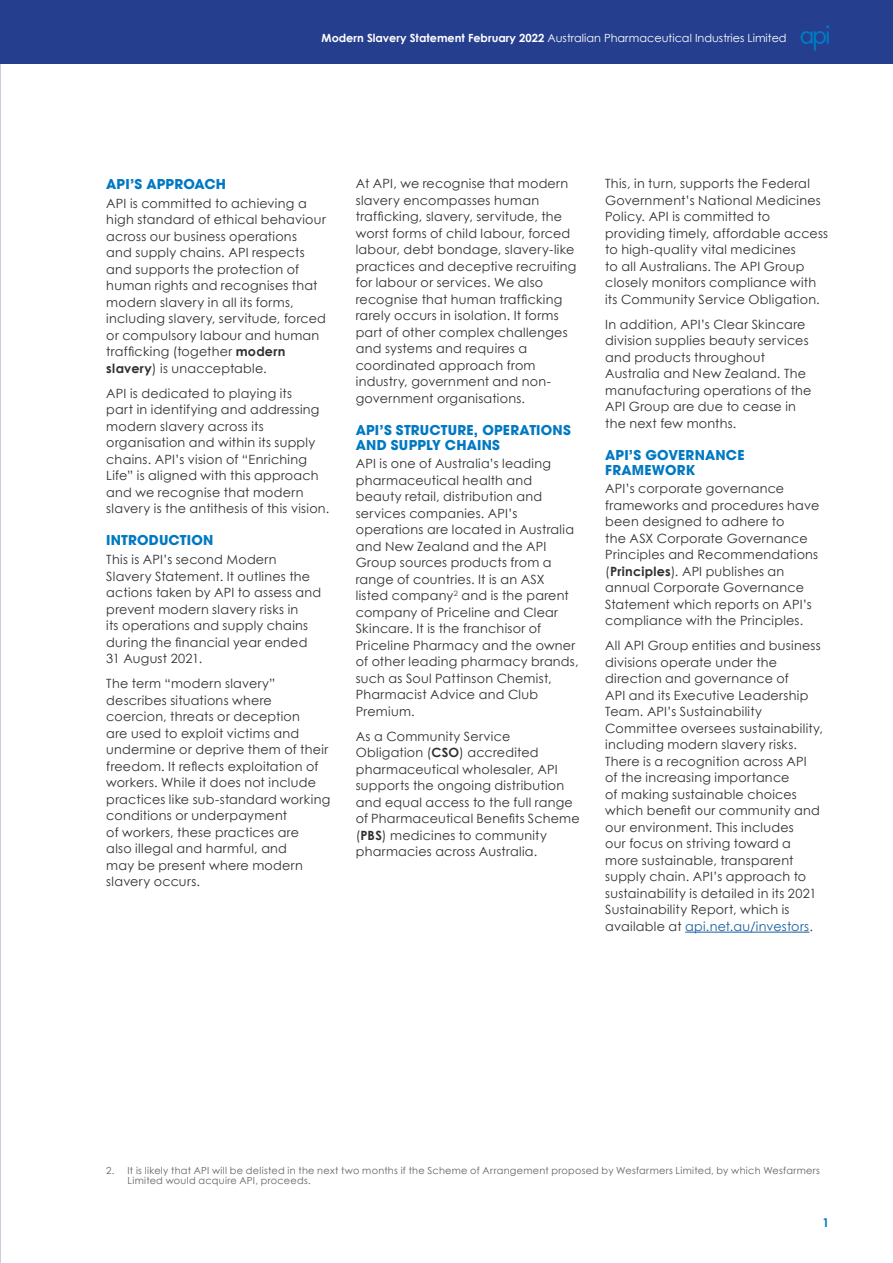
<style>
.page{position:relative;width:893px;height:1263px;background:#fff}
.page>*{position:absolute;margin:0;border:0;box-sizing:border-box;transform-origin:0 0}
.t1{font:700 13.5px/15px "Avant Garde";letter-spacing:.015em;color:#0079c2}
.t2{font:12.75px/16.5px "Century Gothic";letter-spacing:.02em;color:#312f30}
.t3{font:700 12px "Century Gothic";color:#0079c2}
.t4{font:11.25px "Century Gothic";color:#fff}
.t5{font:9.75px/10.5px "Century Gothic";letter-spacing:.03em;color:#636366}
.s1{font-weight:700}
.s2{color:#175d9e}
</style>
<div class="page">
<hr style="left:0;top:0;width:1px;height:1263px;background:#0079c2">
<div style="left:0;top:0;width:893px;height:64px;background:#253f8e"></div>
<svg style="left:800px;top:25px;width:29px;height:25px"></svg>
<hr style="left:685px;top:932px;width:124px;height:1px;background:#175d9e">
<p class="t4" style="left:322px;top:31px;width:467px"><span class="s1">Modern Slavery Statement February 2022</span> Australian Pharmaceutical Industries Limited</p>
<p class="t1" style="left:106px;top:177px;width:121px">API’S APPROACH</p>
<p class="t2" style="left:106px;top:195px;width:221px">API is committed to achieving a high standard of ethical behaviour across our business operations<br>and supply chains. API respects and supports the protection of human rights and recognises that modern slavery in all its forms, including slavery, servitude, forced or compulsory labour and human trafficking (together <span class="s1">modern slavery</span>) is unacceptable.</p>
<p class="t2" style="left:106px;top:385px;width:225px">API is dedicated to playing its<br>part in identifying and addressing modern slavery across its organisation and within its supply chains. API’s vision of “Enriching Life” is aligned with this approach and we recognise that modern slavery is the antithesis of this vision.</p>
<p class="t1" style="left:106px;top:533px;width:109px">INTRODUCTION</p>
<p class="t2" style="left:106px;top:551px;width:217px">This is API’s second Modern<br>Slavery Statement. It outlines the actions taken by API to assess and prevent modern slavery risks in<br>its operations and supply chains during the financial year ended<br>31 August 2021.</p>
<p class="t2" style="left:106px;top:675px;width:225px">The term “modern slavery” describes situations where coercion, threats or deception<br>are used to exploit victims and undermine or deprive them of their freedom. It reflects exploitation of workers. While it does not include practices like sub-standard working conditions or underpayment<br>of workers, these practices are<br>also illegal and harmful, and<br>may be present where modern slavery occurs.</p>
<p class="t2" style="left:356px;top:175px;width:222px">At API, we recognise that modern slavery encompasses human trafficking, slavery, servitude, the worst forms of child labour, forced labour, debt bondage, slavery-like practices and deceptive recruiting for labour or services. We also recognise that human trafficking rarely occurs in isolation. It forms part of other complex challenges and systems and requires a coordinated approach from industry, government and non&shy;government organisations.</p>
<p class="t1" style="left:356px;top:422px;width:217px">API’S STRUCTURE, OPERATIONS<br>AND SUPPLY CHAINS</p>
<p class="t2" style="left:356px;top:455px;width:224px">API is one of Australia’s leading pharmaceutical health and beauty retail, distribution and services companies. API’s operations are located in Australia and New Zealand and the API<br>Group sources products from a range of countries. It is an ASX listed company<sup>2</sup> and is the parent company of Priceline and Clear<br>Skincare. It is the franchisor of<br>Priceline Pharmacy and the owner of other leading pharmacy brands, such as Soul Pattinson Chemist,<br>Pharmacist Advice and Club<br>Premium.</p>
<p class="t2" style="left:356px;top:728px;width:225px">As a Community Service<br>Obligation (<span class="s1">CSO</span>) accredited pharmaceutical wholesaler, API supports the ongoing distribution and equal access to the full range of Pharmaceutical Benefits Scheme (<span class="s1">PBS</span>) medicines to community pharmacies across Australia.</p>
<p class="t2" style="left:605px;top:175px;width:224px">This, in turn, supports the Federal Government’s National Medicines Policy. API is committed to providing timely, affordable access to high-quality vital medicines<br>to all Australians. The API Group closely monitors compliance with its Community Service Obligation.</p>
<p class="t2" style="left:605px;top:316px;width:208px">In addition, API’s Clear Skincare division supplies beauty services and products throughout<br>Australia and New Zealand. The manufacturing operations of the<br>API Group are due to cease in the next few months.</p>
<p class="t1" style="left:605px;top:447px;width:141px">API’S GOVERNANCE<br>FRAMEWORK</p>
<p class="t2" style="left:605px;top:480px;width:216px">API’s corporate governance frameworks and procedures have been designed to adhere to<br>the ASX Corporate Governance<br>Principles and Recommendations (<span class="s1">Principles</span>). API publishes an annual Corporate Governance<br>Statement which reports on API’s compliance with the Principles.</p>
<p class="t2" style="left:605px;top:637px;width:219px">All API Group entities and business divisions operate under the direction and governance of<br>API and its Executive Leadership<br>Team. API’s Sustainability<br>Committee oversees sustainability, including modern slavery risks.<br>There is a recognition across API<br>of the increasing importance<br>of making sustainable choices which benefit our community and our environment. This includes<br>our focus on striving toward a more sustainable, transparent supply chain. API’s approach to sustainability is detailed in its 2021<br>Sustainability Report, which is available at <span class="s2">api.net.au/investors</span>.</p>
<p class="t5" style="left:128px;top:1164px;width:694px;text-indent:-21px">2. It is likely that API will be delisted in the next two months if the Scheme of Arrangement proposed by Wesfarmers Limited, by which Wesfarmers<br>Limited would acquire API, proceeds.</p>
<p class="t3" style="left:822px;top:1215px;width:8px">1</p>
</div>
